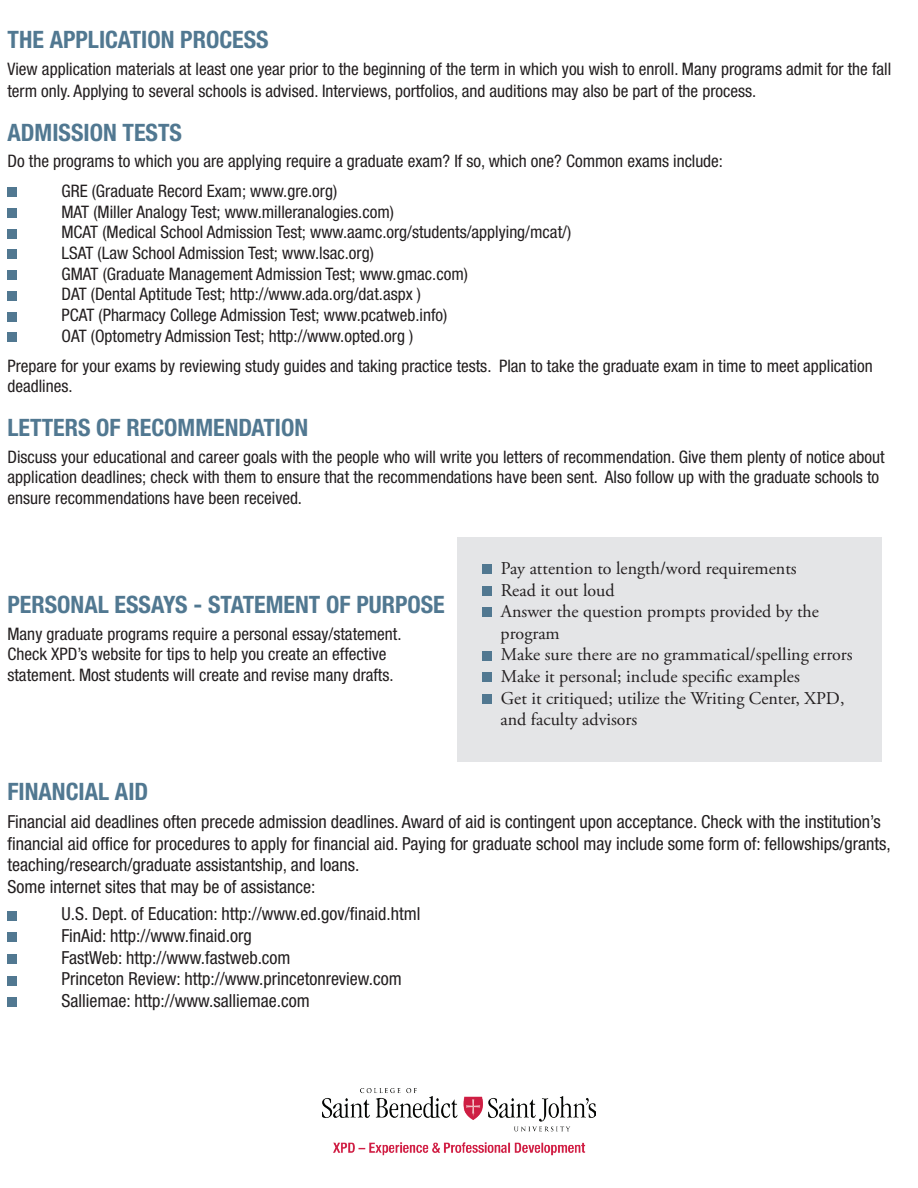
<style>
.page{position:relative;width:918px;height:1188px;background:#fff}
.page>*{position:absolute;margin:0;border:0;box-sizing:border-box;transform-origin:0 0}
.t1{font:700 condensed 24px "Helvetica Neue LT Std";color:#517891}
.t2{font:condensed 18px/21.6px "Helvetica Neue LT Std";color:#231f20}
.t3{font:18px/21.6px "Adobe Garamond Pro";color:#231f20}
.t4{font:condensed 17.25px/20.7px "Helvetica Neue LT Std";color:#231f20}
</style>
<div class="page">
<div style="left:457px;top:537px;width:425px;height:225px;background:#e4e5e7"></div>
<div style="left:483px;top:565px;width:9px;height:9px;background:#517891"></div>
<div style="left:483px;top:586px;width:9px;height:10px;background:#517891"></div>
<div style="left:483px;top:608px;width:9px;height:9px;background:#517891"></div>
<div style="left:483px;top:651px;width:9px;height:9px;background:#517891"></div>
<div style="left:483px;top:673px;width:9px;height:9px;background:#517891"></div>
<div style="left:483px;top:694px;width:9px;height:10px;background:#517891"></div>
<div style="left:8px;top:911px;width:9px;height:9px;background:#517891"></div>
<div style="left:8px;top:933px;width:9px;height:9px;background:#517891"></div>
<div style="left:8px;top:954px;width:9px;height:10px;background:#517891"></div>
<div style="left:8px;top:976px;width:9px;height:9px;background:#517891"></div>
<div style="left:8px;top:997px;width:9px;height:10px;background:#517891"></div>
<div style="left:8px;top:188px;width:9px;height:9px;background:#517891"></div>
<div style="left:8px;top:208px;width:9px;height:10px;background:#517891"></div>
<div style="left:8px;top:229px;width:9px;height:9px;background:#517891"></div>
<div style="left:8px;top:250px;width:9px;height:9px;background:#517891"></div>
<div style="left:8px;top:270px;width:9px;height:10px;background:#517891"></div>
<div style="left:8px;top:291px;width:9px;height:9px;background:#517891"></div>
<div style="left:8px;top:312px;width:9px;height:9px;background:#517891"></div>
<div style="left:8px;top:333px;width:9px;height:9px;background:#517891"></div>
<img style="left:322px;top:1089px;width:274px;height:66px">
<h1 class="t1" style="left:8px;top:25px;width:263px">THE APPLICATION PROCESS</h1>
<p class="t4" style="left:8px;top:58px;width:885px;line-height:21.6px">View application materials at least one year prior to the beginning of the term in which you wish to enroll. Many programs admit for the fall term only. Applying to several schools is advised. Interviews, portfolios, and auditions may also be part of the process.</p>
<h1 class="t1" style="left:8px;top:117px;width:176px">ADMISSION TESTS</h1>
<p class="t4" style="left:61px;top:146px;width:663px;line-height:29.7px;text-indent:-54px">Do the programs to which you are applying require a graduate exam? If so, which one? Common exams include:<br>GRE (Graduate Record Exam; www.gre.org)</p>
<p class="t4" style="left:61px;top:201px;width:511px">MAT (Miller Analogy Test; www.milleranalogies.com)<br>MCAT (Medical School Admission Test; www.aamc.org/students/applying/mcat/)<br>LSAT (Law School Admission Test; www.lsac.org)<br>GMAT (Graduate Management Admission Test; www.gmac.com)<br>DAT (Dental Aptitude Test; http://www.ada.org/dat.aspx )<br>PCAT (Pharmacy College Admission Test; www.pcatweb.info)<br>OAT (Optometry Admission Test; http://www.opted.org )</p>
<p class="t4" style="left:8px;top:355px;width:867px">Prepare for your exams by reviewing study guides and taking practice tests. Plan to take the graduate exam in time to meet application deadlines.</p>
<h1 class="t1" style="left:8px;top:413px;width:302px">LETTERS OF RECOMMENDATION</h1>
<p class="t4" style="left:8px;top:446px;width:879px">Discuss your educational and career goals with the people who will write you letters of recommendation. Give them plenty of notice about application deadlines; check with them to ensure that the recommendations have been sent. Also follow up with the graduate schools to ensure recommendations have been received.</p>
<h1 class="t1" style="left:8px;top:590px;width:439px">PERSONAL ESSAYS - STATEMENT OF PURPOSE</h1>
<p class="t4" style="left:8px;top:623px;width:396px">Many graduate programs require a personal essay/statement.<br>Check XPD’s website for tips to help you create an effective statement. Most students will create and revise many drafts.</p>
<p class="t3" style="left:501px;top:558px;width:354px">Pay attention to length/word requirements<br>Read it out loud<br>Answer the question prompts provided by the program<br>Make sure there are no grammatical/spelling errors Make it personal; include specific examples<br>Get it critiqued; utilize the Writing Center, XPD, and faculty advisors</p>
<h1 class="t1" style="left:8px;top:777px;width:142px">FINANCIAL AID</h1>
<p class="t2" style="left:8px;top:811px;width:885px">Financial aid deadlines often precede admission deadlines. Award of aid is contingent upon acceptance. Check with the institution’s financial aid office for procedures to apply for financial aid. Paying for graduate school may include some form of: fellowships/grants, teaching/research/graduate assistantship, and loans.<br>Some internet sites that may be of assistance:</p>
<p class="t2" style="left:61px;top:903px;width:360px">U.S. Dept. of Education: http://www.ed.gov/finaid.html FinAid: http://www.finaid.org<br>FastWeb: http://www.fastweb.com<br>Princeton Review: http://www.princetonreview.com Salliemae: http://www.salliemae.com</p>
</div>
